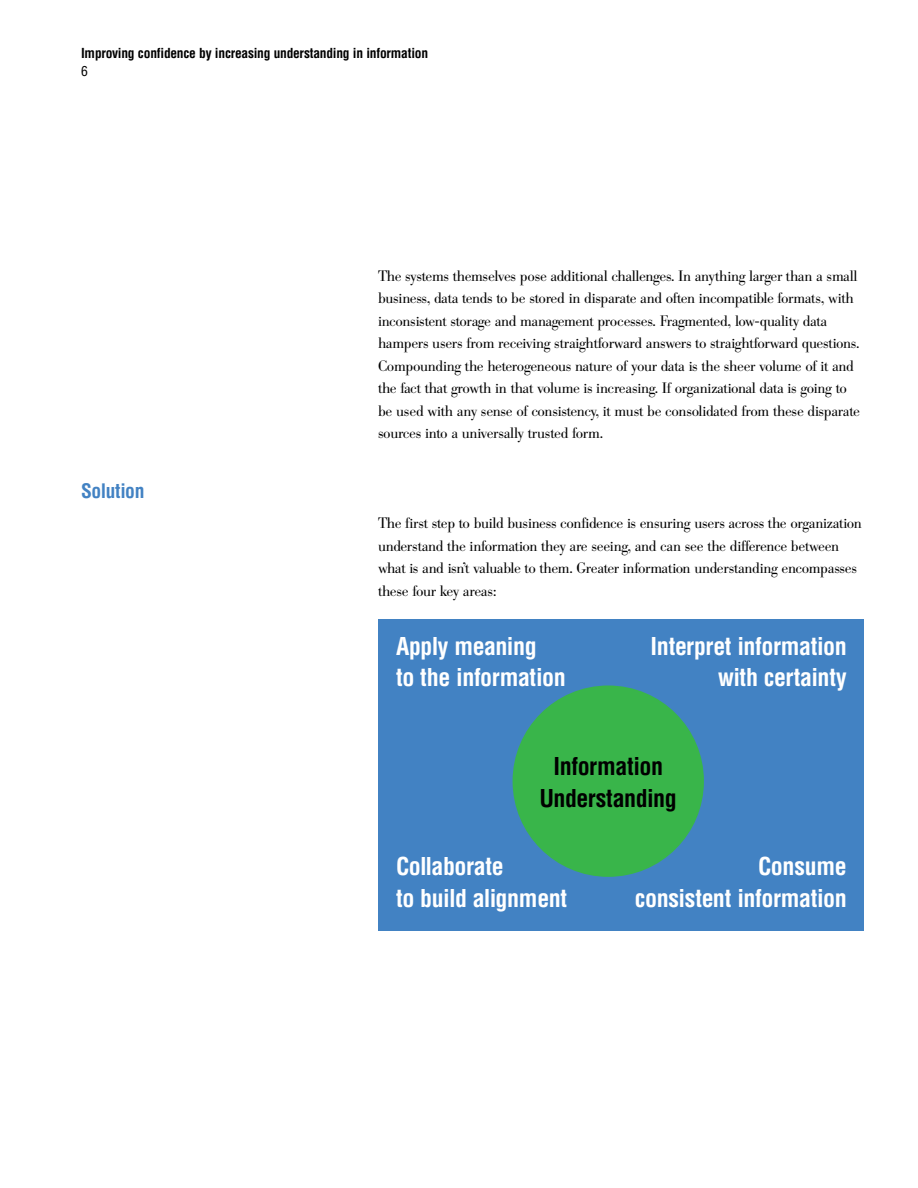
<style>
.page{position:relative;width:918px;height:1188px;background:#fff}
.page>*{position:absolute;margin:0;border:0;box-sizing:border-box;transform-origin:0 0}
.t1{font:700 condensed 24px/31.5px "IBM Helvetica One";letter-spacing:-.02em;color:#fff}
.t2{font:700 condensed 24px/31.5px "IBM Helvetica One";letter-spacing:-.015em;color:#000;text-align:center}
.t3{font:700 condensed 19.5px "IBM Helvetica One";letter-spacing:-.02em;color:#4282c3}
.t4{font:300 15px/22.5px "IBM Bodoni One";letter-spacing:-.025em;color:#000}
.t5{font:700 condensed 13.5px "IBM Helvetica One";letter-spacing:-.015em;color:#000}
.t6{font:condensed 13.5px "IBM Helvetica One";color:#000}
</style>
<div class="page">
<div style="left:378px;top:619px;width:486px;height:312px;background:#4282c3"></div>
<div style="left:513px;top:686px;width:191px;height:191px;background:#39b54a;border-radius:50%"></div>
<p class="t5" style="left:81px;top:45px;width:349px">Improving confidence by increasing understanding in information</p>
<p class="t6" style="left:81px;top:63px;width:8px">6</p>
<h2 class="t3" style="left:81px;top:479px;width:65px">Solution</h2>
<p class="t4" style="left:378px;top:265px;width:483px">The systems themselves pose additional challenges. In anything larger than a small business, data tends to be stored in disparate and often incompatible formats, with inconsistent storage and management processes. Fragmented, low-quality data hampers users from receiving straightforward answers to straightforward questions.<br>Compounding the heterogeneous nature of your data is the sheer volume of it and the fact that growth in that volume is increasing. If organizational data is going to be used with any sense of consistency, it must be consolidated from these disparate sources into a universally trusted form.</p>
<p class="t4" style="left:378px;top:512px;width:485px">The first step to build business confidence is ensuring users across the organization understand the information they are seeing, and can see the difference between what is and isn’t valuable to them. Greater information understanding encompasses these four key areas:</p>
<h1 class="t1" style="left:396px;top:630px;width:171px">Apply meaning<br>to the information</h1>
<h1 class="t1" style="left:650px;top:630px;width:198px;text-align:right">Interpret information with certainty</h1>
<h1 class="t2" style="left:540px;top:751px;width:139px">Information<br>Understanding</h1>
<h1 class="t1" style="left:396px;top:850px;width:173px">Collaborate<br>to build alignment</h1>
<h1 class="t1" style="left:635px;top:850px;width:214px;text-align:right">Consume<br>consistent information</h1>
</div>
